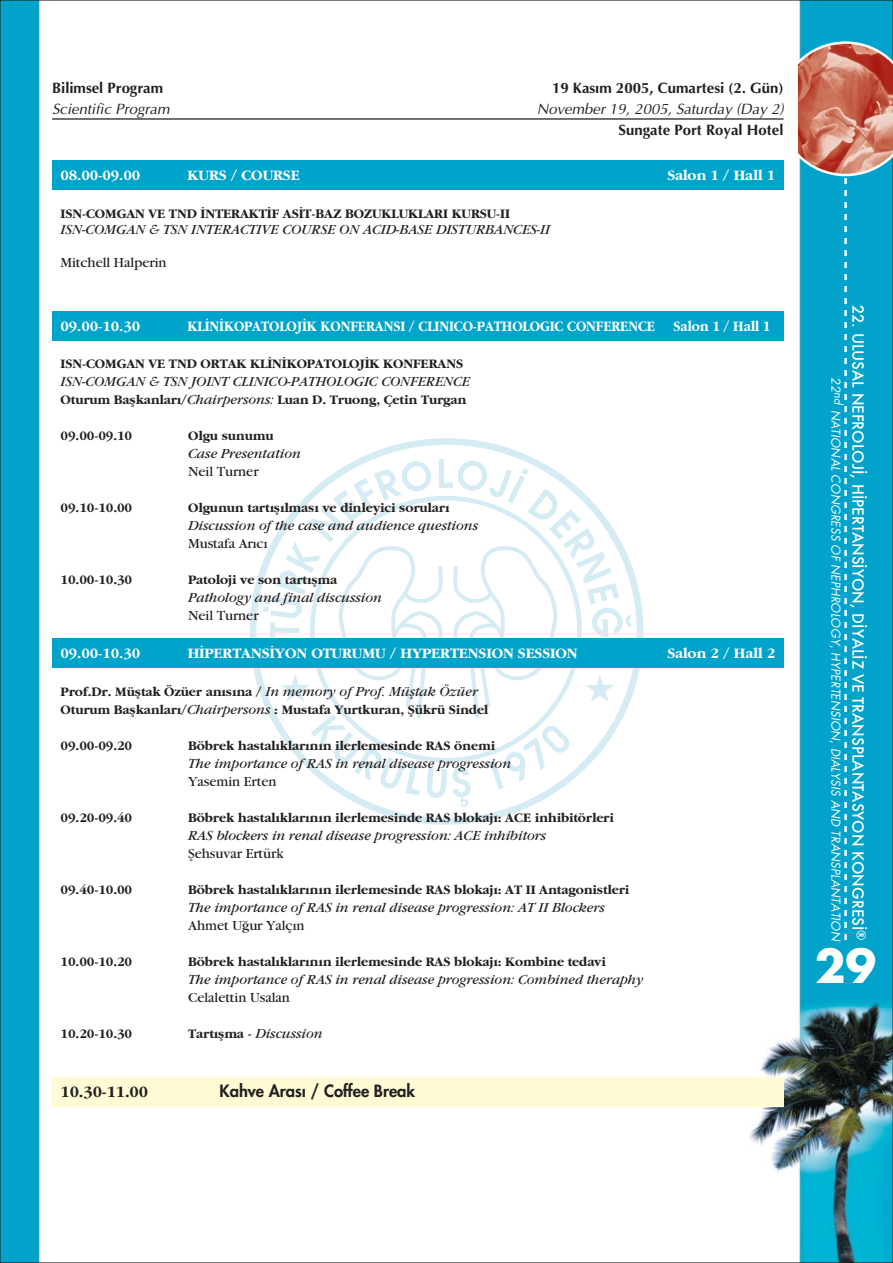
<style>
.page{position:relative;width:893px;height:1263px;background:#fff}
.page>*{position:absolute;margin:0;border:0;box-sizing:border-box;transform-origin:0 0}
.t1{font:45px "Futura Turk B";color:#fff}
.t2{font:16.5px "Futura Heavy Turk";letter-spacing:-.005em;color:#231f20}
.t3{font:16.5px "Garamond Turk B";letter-spacing:-.005em;color:#231f20}
.t4{font:15px "Garamond Turk B";letter-spacing:-.005em;color:#fff}
.t5{font:15px/21px "Optima Turk I";color:#231f20;text-align:right}
.t6{font:15px "Garamond Turk B";letter-spacing:-.005em;color:#fff;scale:.9 1}
.t7{font:15px "Futura";color:#fff}
.t8{font:15px "Optima Turk B";letter-spacing:-.005em;color:#231f20}
.t9{font:13.5px/18px "Garamond Turk B";letter-spacing:-.005em;color:#231f20}
.t10{font:italic 13.5px/18px "Garamond";letter-spacing:-.005em;color:#231f20}
.t11{font:13.5px "Garamond";letter-spacing:-.005em;color:#231f20}
.t12{font:12px "Futura Book Turk I";letter-spacing:.005em;color:#fff}
.s1{font-family:"Optima Turk B"}
.s2{font-family:"Garamond Turk B";font-style:normal}
.s3{font-family:"Garamond";font-style:italic}
.s4{font-style:normal}
.s5{font-family:"Garamond"}
</style>
<div class="page">
<img style="left:2px;top:2px;width:889px;height:1259px">
<svg style="left:798px;top:41px;width:95px;height:899px;background:#249fbd"></svg>
<hr style="left:52px;top:118px;width:731px;height:2px;background:#231f20">
<svg style="left:263px;top:459px;width:368px;height:348px"></svg>
<div style="left:52px;top:160px;width:731px;height:30px;background:#00a3c9"></div>
<div style="left:52px;top:311px;width:731px;height:30px;background:#00a3c9"></div>
<div style="left:52px;top:638px;width:731px;height:30px;background:#00a3c9"></div>
<div style="left:52px;top:1077px;width:731px;height:29px;background:#fffcd5"></div>
<p class="t8" style="left:52px;top:82px;width:113px">Bilimsel Program</p>
<p class="t8" style="left:552px;top:82px;width:233px">19 Kas›m 2005, Cumartesi (2. Gün)</p>
<p class="t5" style="left:52px;top:100px;width:119px">Scientific Program</p>
<p class="t5" style="left:537px;top:100px;width:248px">November 19, 2005, Saturday (Day 2)<br><span class="s1">Sungate Port Royal Hotel</span></p>
<p class="t4" style="left:61px;top:169px;width:81px">08.00-09.00</p>
<p class="t4" style="left:188px;top:169px;width:114px">KURS / COURSE</p>
<p class="t4" style="left:667px;top:169px;width:109px">Salon 1 / Hall 1</p>
<p class="t10" style="left:61px;top:206px;width:491px;line-height:16.5px"><span class="s2">ISN-COMGAN VE TND ‹NTERAKT‹F AS‹T-BAZ BOZUKLUKLARI KURSU-II<br></span>ISN-COMGAN &amp; TSN INTERACTIVE COURSE ON ACID-BASE DISTURBANCES-II</p>
<p class="t11" style="left:61px;top:258px;width:107px">Mitchell Halperin</p>
<p class="t4" style="left:61px;top:320px;width:81px">09.00-10.30</p>
<p class="t6" style="left:188px;top:320px;width:649px">KL‹N‹KOPATOLOJ‹K KONFERANSI / CLINICO-PATHOLOGIC CONFERENCE Salon 1 / Hall 1</p>
<p class="t9" style="left:61px;top:356px;width:411px">ISN-COMGAN VE TND ORTAK KL‹N‹KOPATOLOJ‹K KONFERANS<br><span class="s3">ISN-COMGAN &amp; TSN JOINT CLINICO-PATHOLOGIC CONFERENCE<br></span>Oturum Baflkanlar›/<span class="s3">Chairpersons:</span> Luan D. Truong, Çetin Turgan</p>
<p class="t9" style="left:61px;top:428px;width:73px">09.00-09.10</p>
<p class="t10" style="left:188px;top:429px;width:114px"><span class="s2">Olgu sunumu<br></span>Case Presentation<br><span class="s4">Neil Turner</span></p>
<p class="t9" style="left:61px;top:500px;width:73px">09.10-10.00</p>
<p class="t9" style="left:188px;top:500px;width:291px">Olgunun tart›fl›lmas› ve dinleyici sorular›<br><span class="s3">Discussion of the case and audience questions<br></span><span class="s5">Mustafa Ar›c›</span></p>
<p class="t9" style="left:61px;top:572px;width:73px">10.00-10.30</p>
<p class="t10" style="left:188px;top:573px;width:195px"><span class="s2">Patoloji ve son tart›flma<br></span>Pathology and final discussion<br><span class="s4">Neil Turner</span></p>
<p class="t4" style="left:61px;top:647px;width:81px">09.00-10.30</p>
<p class="t4" style="left:188px;top:647px;width:391px">H‹PERTANS‹YON OTURUMU / HYPERTENSION SESSION</p>
<p class="t4" style="left:667px;top:647px;width:109px">Salon 2 / Hall 2</p>
<p class="t9" style="left:61px;top:683px;width:429px">Prof.Dr. Müfltak Özüer an›s›na / <span class="s3">In memory of Prof. Müfltak Özüer<br></span>Oturum Baflkanlar›/<span class="s3">Chairpersons</span> : Mustafa Yurtkuran, fiükrü Sindel</p>
<p class="t9" style="left:61px;top:737px;width:73px">09.00-09.20</p>
<p class="t10" style="left:188px;top:738px;width:324px"><span class="s2">Böbrek hastal›klar›n›n ilerlemesinde RAS önemi<br></span>The importance of RAS in renal disease progression<br><span class="s4">Yasemin Erten</span></p>
<p class="t9" style="left:61px;top:809px;width:73px">09.20-09.40</p>
<p class="t9" style="left:188px;top:809px;width:427px">Böbrek hastal›klar›n›n ilerlemesinde RAS blokaj›: ACE inhibitörleri<br><span class="s3">RAS blockers in renal disease progression: ACE inhibitors<br></span><span class="s5">fiehsuvar Ertürk</span></p>
<p class="t9" style="left:61px;top:881px;width:73px">09.40-10.00</p>
<p class="t9" style="left:188px;top:881px;width:443px">Böbrek hastal›klar›n›n ilerlemesinde RAS blokaj›: AT II Antagonistleri<br><span class="s3">The importance of RAS in renal disease progression: AT II Blockers<br></span><span class="s5">Ahmet U¤ur Yalç›n</span></p>
<p class="t9" style="left:61px;top:953px;width:73px">10.00-10.20</p>
<p class="t10" style="left:188px;top:954px;width:457px"><span class="s2">Böbrek hastal›klar›n›n ilerlemesinde RAS blokaj›: Kombine tedavi<br></span>The importance of RAS in renal disease progression: Combined theraphy<br><span class="s4">Celalettin Usalan</span></p>
<p class="t9" style="left:61px;top:1025px;width:73px">10.20-10.30</p>
<p class="t9" style="left:188px;top:1025px;width:136px">Tart›flma - <span class="s3">Discussion</span></p>
<p class="t3" style="left:61px;top:1086px;width:89px">10.30-11.00</p>
<p class="t2" style="left:220px;top:1083px;width:197px">Kahve Aras› / Coffee Break</p>
<p class="t7" style="left:865px;top:305px;width:637px;rotate:90deg">22. ULUSAL NEFROLOJİ, HİPERTANSİYON, DİYALİZ VE TRANSPLANTASYON KONGRESİ<sup>®</sup></p>
<p class="t12" style="left:841px;top:377px;width:565px;rotate:90deg">22<sup>nd</sup> NATIONAL CONGRESS OF NEPHROLOGY, HYPERTENSION, DIALYSIS AND TRANSPLANTATION</p>
<p class="t1" style="left:815px;top:945px;width:63px">29</p>
</div>
